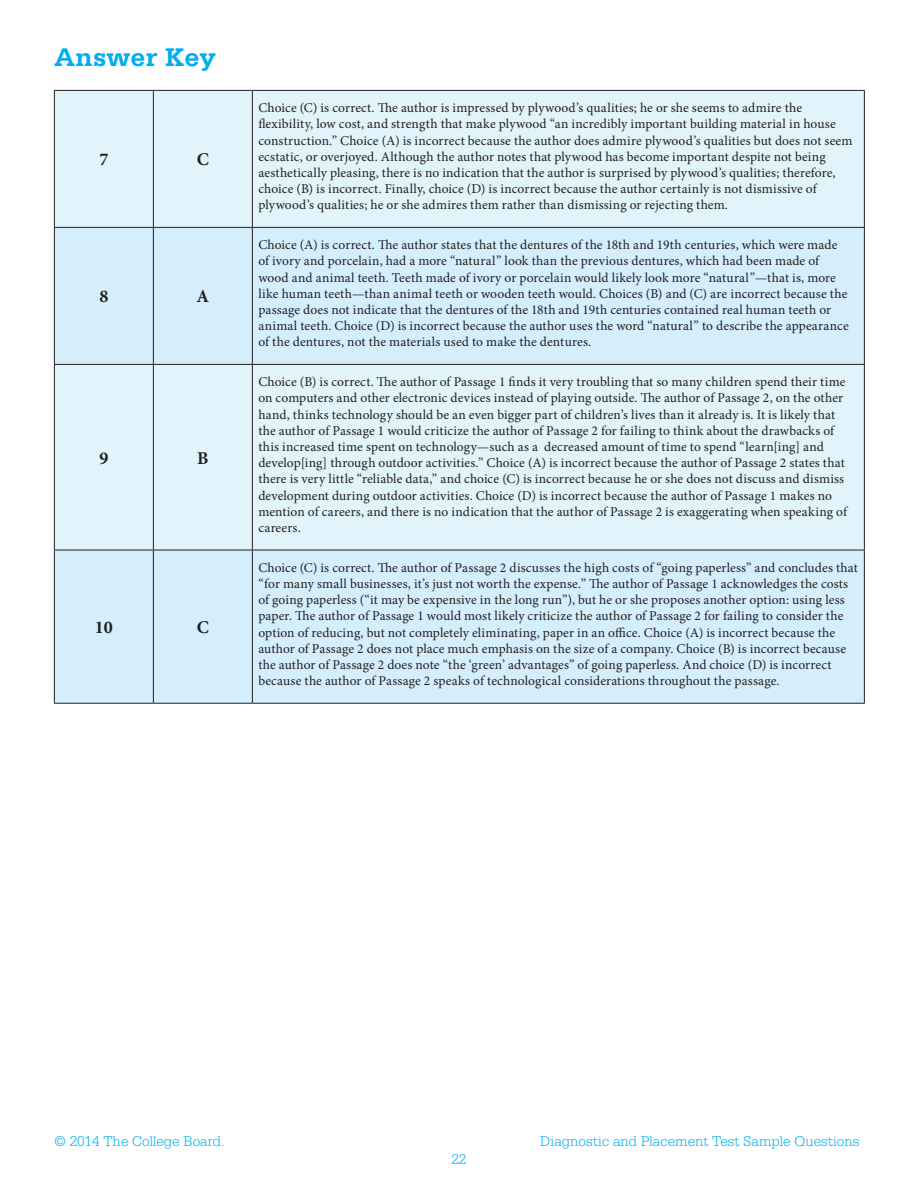
<style>
.page{position:relative;width:918px;height:1188px;background:#fff}
.page>*{position:absolute;margin:0;border:0;box-sizing:border-box;transform-origin:0 0}
.t1{font:700 27px "Serifa Std";color:#00aeef}
.t2{font:700 18px "Minion Pro";color:#231f20}
.t3{font:300 15px "Serifa Std";color:#00aeef}
.t4{font:13.5px/16.2px "Minion Pro";letter-spacing:.01em;color:#231f20}
</style>
<div class="page">
<div style="left:55px;top:91px;width:809px;height:136px;background:#e1f4fc"></div>
<div style="left:55px;top:365px;width:809px;height:185px;background:#e1f4fc"></div>
<div style="left:55px;top:228px;width:809px;height:136px;background:#d4effb"></div>
<div style="left:55px;top:551px;width:809px;height:152px;background:#d4effb"></div>
<hr style="left:54px;top:90px;width:99px;height:1px;background:#231f20">
<hr style="left:54px;top:91px;width:1px;height:136px;background:#231f20">
<hr style="left:153px;top:90px;width:99px;height:1px;background:#231f20">
<hr style="left:153px;top:91px;width:1px;height:136px;background:#231f20">
<hr style="left:252px;top:90px;width:613px;height:1px;background:#231f20">
<hr style="left:252px;top:91px;width:1px;height:136px;background:#231f20">
<hr style="left:864px;top:91px;width:1px;height:136px;background:#231f20">
<hr style="left:54px;top:227px;width:99px;height:1px;background:#231f20">
<hr style="left:54px;top:228px;width:1px;height:136px;background:#231f20">
<hr style="left:153px;top:227px;width:99px;height:1px;background:#231f20">
<hr style="left:153px;top:228px;width:1px;height:136px;background:#231f20">
<hr style="left:252px;top:227px;width:613px;height:1px;background:#231f20">
<hr style="left:252px;top:228px;width:1px;height:136px;background:#231f20">
<hr style="left:864px;top:228px;width:1px;height:136px;background:#231f20">
<hr style="left:54px;top:364px;width:99px;height:1px;background:#231f20">
<hr style="left:54px;top:365px;width:1px;height:185px;background:#231f20">
<hr style="left:153px;top:364px;width:99px;height:1px;background:#231f20">
<hr style="left:153px;top:365px;width:1px;height:185px;background:#231f20">
<hr style="left:252px;top:364px;width:613px;height:1px;background:#231f20">
<hr style="left:252px;top:365px;width:1px;height:185px;background:#231f20">
<hr style="left:864px;top:365px;width:1px;height:185px;background:#231f20">
<hr style="left:54px;top:550px;width:99px;height:1px;background:#231f20">
<hr style="left:54px;top:550px;width:1px;height:153px;background:#231f20">
<hr style="left:153px;top:550px;width:99px;height:1px;background:#231f20">
<hr style="left:153px;top:550px;width:1px;height:153px;background:#231f20">
<hr style="left:252px;top:550px;width:613px;height:1px;background:#231f20">
<hr style="left:252px;top:550px;width:1px;height:153px;background:#231f20">
<hr style="left:864px;top:550px;width:1px;height:153px;background:#231f20">
<hr style="left:54px;top:703px;width:99px;height:1px;background:#231f20">
<hr style="left:153px;top:703px;width:99px;height:1px;background:#231f20">
<hr style="left:252px;top:703px;width:613px;height:1px;background:#231f20">
<h1 class="t1" style="left:54px;top:42px;width:164px">Answer Key</h1>
<p class="t2" style="left:99px;top:147px;width:10px">7</p>
<p class="t2" style="left:197px;top:147px;width:14px">C</p>
<p class="t2" style="left:99px;top:284px;width:10px">8</p>
<p class="t2" style="left:197px;top:284px;width:14px">A</p>
<p class="t2" style="left:99px;top:445px;width:10px">9</p>
<p class="t2" style="left:197px;top:445px;width:13px">B</p>
<p class="t2" style="left:95px;top:615px;width:19px">10</p>
<p class="t2" style="left:197px;top:615px;width:14px">C</p>
<p class="t4" style="left:258px;top:100px;width:596px">Choice (C) is correct. The author is impressed by plywood’s qualities; he or she seems to admire the flexibility, low cost, and strength that make plywood “an incredibly important building material in house construction.” Choice (A) is incorrect because the author does admire plywood’s qualities but does not seem ecstatic, or overjoyed. Although the author notes that plywood has become important despite not being aesthetically pleasing, there is no indication that the author is surprised by plywood’s qualities; therefore, choice (B) is incorrect. Finally, choice (D) is incorrect because the author certainly is not dismissive of plywood’s qualities; he or she admires them rather than dismissing or rejecting them.</p>
<p class="t4" style="left:258px;top:237px;width:592px">Choice (A) is correct. The author states that the dentures of the 18th and 19th centuries, which were made of ivory and porcelain, had a more “natural” look than the previous dentures, which had been made of wood and animal teeth. Teeth made of ivory or porcelain would likely look more “natural”—that is, more like human teeth—than animal teeth or wooden teeth would. Choices (B) and (C) are incorrect because the passage does not indicate that the dentures of the 18th and 19th centuries contained real human teeth or animal teeth. Choice (D) is incorrect because the author uses the word “natural” to describe the appearance of the dentures, not the materials used to make the dentures.</p>
<p class="t4" style="left:258px;top:374px;width:590px">Choice (B) is correct. The author of Passage 1 finds it very troubling that so many children spend their time on computers and other electronic devices instead of playing outside. The author of Passage 2, on the other hand, thinks technology should be an even bigger part of children’s lives than it already is. It is likely that the author of Passage 1 would criticize the author of Passage 2 for failing to think about the drawbacks of this increased time spent on technology—such as a decreased amount of time to spend “learn[ing] and develop[ing] through outdoor activities.” Choice (A) is incorrect because the author of Passage 2 states that there is very little “reliable data,” and choice (C) is incorrect because he or she does not discuss and dismiss development during outdoor activities. Choice (D) is incorrect because the author of Passage 1 makes no mention of careers, and there is no indication that the author of Passage 2 is exaggerating when speaking of careers.</p>
<p class="t4" style="left:258px;top:559px;width:601px">Choice (C) is correct. The author of Passage 2 discusses the high costs of “going paperless” and concludes that “for many small businesses, it’s just not worth the expense.” The author of Passage 1 acknowledges the costs of going paperless (“it may be expensive in the long run”), but he or she proposes another option: using less paper. The author of Passage 1 would most likely criticize the author of Passage 2 for failing to consider the option of reducing, but not completely eliminating, paper in an office. Choice (A) is incorrect because the author of Passage 2 does not place much emphasis on the size of a company. Choice (B) is incorrect because the author of Passage 2 does note “the ‘green’ advantages” of going paperless. And choice (D) is incorrect because the author of Passage 2 speaks of technological considerations throughout the passage.</p>
<p class="t3" style="left:54px;top:1133px;width:172px">© 2014 The College Board.</p>
<p class="t3" style="left:540px;top:1133px;width:321px">Diagnostic and Placement Test Sample Questions</p>
<p class="t3" style="left:451px;top:1151px;width:16px">22</p>
</div>
